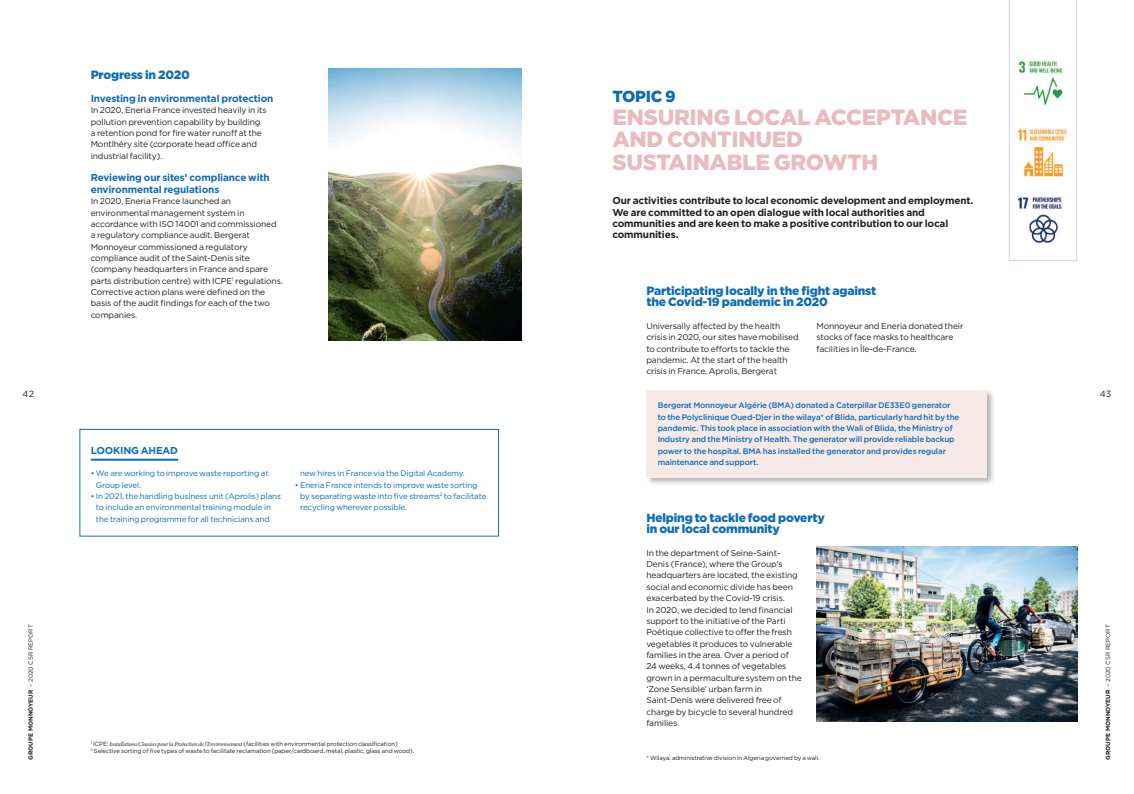
<style>
.page{position:relative;width:1134px;height:794px;background:#fff}
.page>*{position:absolute;margin:0;border:0;box-sizing:border-box;transform-origin:0 0}
.t1{font:900 22px/22.7px "Gotham";letter-spacing:-.015em;color:#e8bcbe}
.t2{font:900 16px "Gotham";letter-spacing:-.015em;color:#0d6cb6}
.t3{font:900 12px/11.3px "Gotham";letter-spacing:-.015em;color:#0d6cb6}
.t4{font:700 10px/11.3px "Gotham";letter-spacing:-.015em;color:#231f20}
.t5{font:700 10px/11.3px "Gotham";letter-spacing:-.015em;color:#0d6cb6}
.t6{font:9px "Gotham";color:#231f20}
.t7{font:8.5px/11.3px "Gotham";letter-spacing:-.015em;color:#231f20}
.t8{font:500 8px/11.3px "Gotham";letter-spacing:-.015em;color:#0d6cb6}
.t9{font:8px/11.3px "Gotham";letter-spacing:-.015em;color:#0d6cb6}
.t10{font:6px/7.2px "Gotham";letter-spacing:-.015em;color:#231f20}
.t11{font:700 6px "Gotham";color:#231f20}
.s1{font-weight:400}
.s2{font-family:"Minion Pro";font-style:italic}
</style>
<div class="page">
<img style="left:329px;top:68px;width:193px;height:272px">
<div style="left:79px;top:429px;width:420px;height:107px;border:1px solid #0d6cb6"></div>
<hr style="left:91px;top:459px;width:87px;height:2px;background:#0d6cb6">
<svg style="left:1009px;top:0;width:68px;height:261px"></svg>
<img style="left:1015px;top:57px;width:56px;height:56px">
<img style="left:1015px;top:193px;width:56px;height:56px">
<img style="left:816px;top:546px;width:261px;height:175px">
<div style="left:645px;top:388px;width:351px;height:99px;background:#231f20;opacity:.35"></div>
<div style="left:646px;top:390px;width:340px;height:87px;background:#f8e9e9"></div>
<img style="left:1015px;top:125px;width:56px;height:56px">
<p class="t6" style="left:23px;top:388px;width:13px">42</p>
<p class="t11" style="left:27px;top:760px;width:137px;rotate:-90deg">GROUPE MONNOYEUR <span class="s1">– 2020 CSR REPORT</span></p>
<h3 class="t3" style="left:91px;top:69px;width:101px">Progress in 2020</h3>
<p class="t5" style="left:91px;top:93px;width:184px">Investing in environmental protection</p>
<p class="t7" style="left:91px;top:105px;width:177px">In 2020, Eneria France invested heavily in its pollution prevention capability by building a retention pond for fire water runoff at the Montlhéry site (corporate head office and industrial facility).</p>
<p class="t5" style="left:91px;top:172px;width:181px">Reviewing our sites’ compliance with environmental regulations</p>
<p class="t7" style="left:91px;top:195px;width:194px">In 2020, Eneria France launched an environmental management system in accordance with ISO 14001 and commissioned a regulatory compliance audit. Bergerat Monnoyeur commissioned a regulatory compliance audit of the Saint-Denis site (company headquarters in France and spare parts distribution centre) with ICPE<sup>1</sup> regulations.<br>Corrective action plans were defined on the basis of the audit findings for each of the two companies.</p>
<p class="t5" style="left:91px;top:444px;width:89px">LOOKING AHEAD</p>
<p class="t9" style="left:96px;top:468px;width:174px;text-indent:-5px">• We are working to improve waste reporting at<br>Group level.</p>
<p class="t9" style="left:96px;top:490px;width:187px;text-indent:-5px">• In 2021, the handling business unit (Aprolis) plans to include an environmental training module in the training programme for all technicians and</p>
<p class="t9" style="left:300px;top:468px;width:166px">new hires in France via the Digital Academy.</p>
<p class="t9" style="left:300px;top:479px;width:188px;text-indent:-5px">• Eneria France intends to improve waste sorting by separating waste into five streams<sup>2</sup> to facilitate recycling wherever possible.</p>
<p class="t10" style="left:91px;top:739px;width:325px"><sup>1</sup> ICPE: <span class="s2">Installations Classées pour la Protection de l’Environnement</span> (facilities with environmental protection classification)<br><sup>2</sup> Selective sorting of five types of waste to facilitate reclamation (paper/cardboard, metal, plastic, glass and wood).</p>
<h2 class="t2" style="left:612px;top:85px;width:65px">TOPIC 9</h2>
<h1 class="t1" style="left:612px;top:105px;width:357px">ENSURING LOCAL ACCEPTANCE<br>AND CONTINUED<br>SUSTAINABLE GROWTH</h1>
<p class="t4" style="left:612px;top:195px;width:363px">Our activities contribute to local economic development and employment.<br>We are committed to an open dialogue with local authorities and communities and are keen to make a positive contribution to our local communities.</p>
<h3 class="t3" style="left:646px;top:285px;width:231px">Participating locally in the fight against the Covid-19 pandemic in 2020</h3>
<p class="t7" style="left:646px;top:320px;width:154px">Universally affected by the health crisis in 2020, our sites have mobilised to contribute to efforts to tackle the pandemic. At the start of the health crisis in France, Aprolis, Bergerat</p>
<p class="t7" style="left:816px;top:320px;width:148px">Monnoyeur and Eneria donated their stocks of face masks to healthcare facilities in Île-de-France.</p>
<p class="t8" style="left:658px;top:400px;width:303px">Bergerat Monnoyeur Algérie (BMA) donated a Caterpillar DE33E0 generator to the Polyclinique Oued-Djer in the wilaya* of Blida, particularly hard hit by the pandemic. This took place in association with the Wali of Blida, the Ministry of Industry and the Ministry of Health. The generator will provide reliable backup power to the hospital. BMA has installed the generator and provides regular maintenance and support.</p>
<h3 class="t3" style="left:646px;top:512px;width:180px">Helping to tackle food poverty in our local community</h3>
<p class="t7" style="left:646px;top:547px;width:157px">In the department of Seine-Saint-Denis (France), where the Group’s headquarters are located, the existing social and economic divide has been exacerbated by the Covid-19 crisis.<br>In 2020, we decided to lend financial support to the initiative of the Parti Poétique collective to offer the fresh vegetables it produces to vulnerable families in the area. Over a period of<br>24 weeks, 4.4 tonnes of vegetables grown in a permaculture system on the ‘Zone Sensible’ urban farm in Saint-Denis were delivered free of charge by bicycle to several hundred families.</p>
<p class="t10" style="left:646px;top:754px;width:175px">* Wilaya: administrative division in Algeria governed by a wali.</p>
<p class="t6" style="left:1100px;top:388px;width:13px">43</p>
<p class="t11" style="left:1104px;top:760px;width:137px;rotate:-90deg">GROUPE MONNOYEUR <span class="s1">– 2020 CSR REPORT</span></p>
</div>
